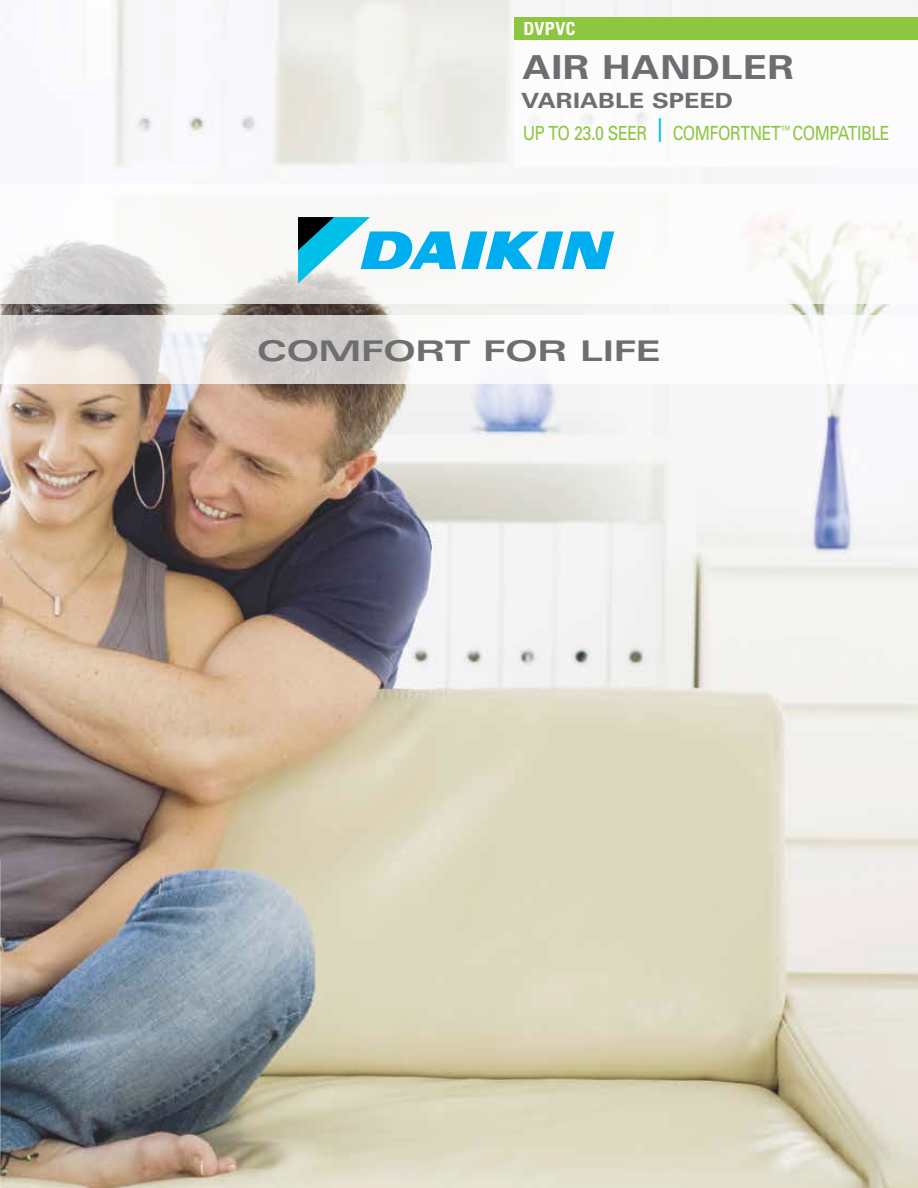
<style>
.page{position:relative;width:918px;height:1188px;background:#fff}
.page>*{position:absolute;margin:0;border:0;box-sizing:border-box;transform-origin:0 0}
.t1{font:700 33px "Univers";letter-spacing:.01em;color:#6d6e71;scale:1.2 1}
.t2{font:700 expanded 28.5px "Univers";letter-spacing:-.025em;color:#6d6e71;scale:1.2 1}
.t3{font:700 21px "Univers";color:#6d6e71;scale:1.2 1}
.t4{font:19.5px "Univers";letter-spacing:-.03em;color:#8dc63f;scale:.82 1}
.t5{font:700 condensed 18px "Univers";letter-spacing:.01em;color:#fff}
.s1{font-size:33px;color:#00c0e8}
</style>
<div class="page">
<img style="left:0;top:0;width:918px;height:1188px">
<svg style="left:0;top:315px;width:918px;height:68px"></svg>
<div style="left:0;top:184px;width:918px;height:120px;background:#fff"></div>
<div style="left:514px;top:18px;width:404px;height:149px;background:#fff"></div>
<svg style="left:0;top:81px;width:1px;height:27px"></svg>
<svg style="left:298px;top:217px;width:316px;height:67px"></svg>
<div style="left:514px;top:18px;width:404px;height:22px;background:#8dc63f"></div>
<p class="t5" style="left:524px;top:18px;width:53px">DVPVC</p>
<h1 class="t1" style="left:522px;top:48px;width:228px">AIR HANDLER</h1>
<p class="t3" style="left:521px;top:88px;width:178px">VARIABLE SPEED</p>
<p class="t4" style="left:523px;top:121px;width:449px">UP TO 23.0 SEER <span class="s1">|</span> COMFORTNET<sup>™</sup> COMPATIBLE</p>
<h2 class="t2" style="left:257px;top:335px;width:338px">COMFORT FOR LIFE</h2>
</div>
